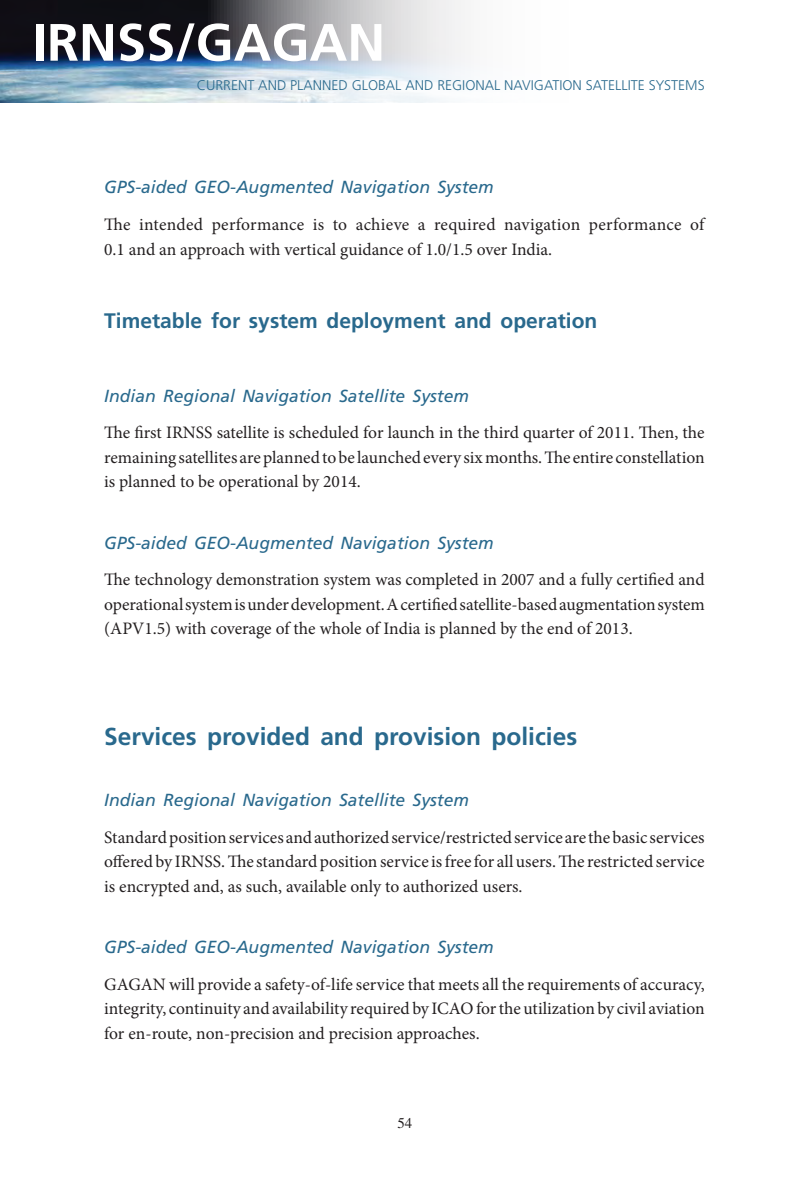
<style>
.page{position:relative;width:794px;height:1191px;background:#fff}
.page>*{position:absolute;margin:0;border:0;box-sizing:border-box;transform-origin:0 0}
.t1{font:700 52.5px "Frutiger";color:#fff}
.t2{font:700 24.5px "Frutiger";color:#29698d}
.t3{font:700 21px "Frutiger";color:#29698d}
.t4{font:17.5px/24.5px "Minion Pro";color:#231f20;text-align:justify}
.t5{font:italic 17.5px "Frutiger";color:#29698d}
.t6{font:14.88px "Times";color:#231f20}
.t7{font:300 14px "Frutiger";color:#29698d}
</style>
<div class="page">
<img style="left:0;top:0;width:465px;height:103px">
<hr style="left:793px;top:0;width:1px;height:103px;background:#c8d6e4">
<h1 class="t1" style="left:32px;top:12px;width:354px">IRNSS/GAGAN</h1>
<p class="t7" style="left:197px;top:77px;width:508px">CURRENT AND PLANNED GLOBAL AND REGIONAL NAVIGATION SATELLITE SYSTEMS</p>
<p class="t5" style="left:104px;top:177px;width:391px">GPS-aided GEO-Augmented Navigation System</p>
<p class="t4" style="left:104px;top:212px;width:601px">The intended performance is to achieve a required navigation performance of<br>0.1 and an approach with vertical guidance of 1.0/1.5 over India.</p>
<p class="t3" style="left:104px;top:308px;width:495px">Timetable for system deployment and operation</p>
<p class="t5" style="left:104px;top:385px;width:366px">Indian Regional Navigation Satellite System</p>
<p class="t4" style="left:104px;top:420px;width:602px">The first IRNSS satellite is scheduled for launch in the third quarter of 2011. Then, the remaining satellites are planned to be launched every six months. The entire constellation is planned to be operational by 2014.</p>
<p class="t5" style="left:104px;top:532px;width:391px">GPS-aided GEO-Augmented Navigation System</p>
<p class="t4" style="left:104px;top:567px;width:602px">The technology demonstration system was completed in 2007 and a fully certified and operational system is under development. A certified satellite-based augmentation system (APV1.5) with coverage of the whole of India is planned by the end of 2013.</p>
<h2 class="t2" style="left:104px;top:722px;width:474px">Services provided and provision policies</h2>
<p class="t5" style="left:104px;top:789px;width:366px">Indian Regional Navigation Satellite System</p>
<p class="t4" style="left:104px;top:825px;width:602px">Standard position services and authorized service/restricted service are the basic services offered by IRNSS. The standard position service is free for all users. The restricted service is encrypted and, as such, available only to authorized users.</p>
<p class="t5" style="left:104px;top:936px;width:391px">GPS-aided GEO-Augmented Navigation System</p>
<p class="t4" style="left:104px;top:972px;width:602px">GAGAN will provide a safety-of-life service that meets all the requirements of accuracy, integrity, continuity and availability required by ICAO for the utilization by civil aviation for en-route, non-precision and precision approaches.</p>
<p class="t6" style="left:397px;top:1114px;width:16px">54</p>
</div>
